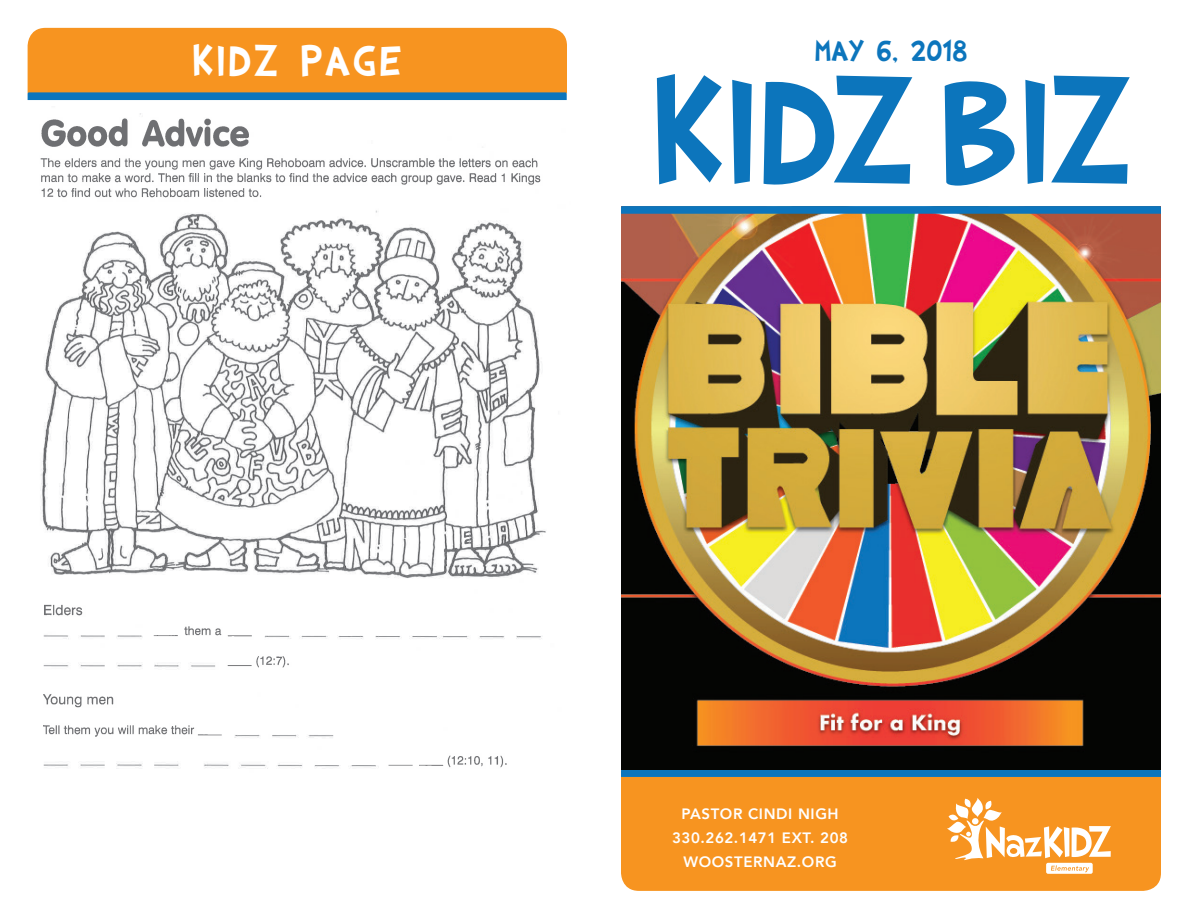
<style>
.page{position:relative;width:1188px;height:918px;background:#fff}
.page>*{position:absolute;margin:0;border:0;box-sizing:border-box;transform-origin:0 0}
.t1{font:144.3px "Shark Random Funnyness 2";letter-spacing:.06em;color:#0c75bc}
.t2{font:42px "Shark Random Funnyness 2";letter-spacing:.12em;color:#fff}
.t3{font:28.35px "Shark Random Funnyness 2";letter-spacing:.06em;color:#0c75bc}
.t4{font:800 15px/24px "Avenir";letter-spacing:.04em;color:#fff;text-align:center}
</style>
<div class="page">
<svg style="left:28px;top:28px;width:539px;height:72px;background:#de9131"></svg>
<div style="left:621px;top:777px;width:540px;height:114px;background:#f79420"></div>
<svg style="left:947px;top:798px;width:164px;height:76px"></svg>
<svg style="left:621px;top:769px;width:540px;height:8px;background:#0b67a5"></svg>
<img style="left:621px;top:225px;width:540px;height:544px">
<svg style="left:621px;top:206px;width:540px;height:19px;background:#6e7878"></svg>
<img style="left:40px;top:119px;width:500px;height:650px">
<h2 class="t2" style="left:193px;top:35px;width:209px">KIDZ PAGE</h2>
<h3 class="t3" style="left:815px;top:33px;width:153px">MAY 6, 2018</h3>
<h1 class="t1" style="left:655px;top:40px;width:474px">KIDZ BIZ</h1>
<p class="t4" style="left:672px;top:802px;width:178px">PASTOR CINDI NIGH<br>330.262.1471 EXT. 208<br>WOOSTERNAZ.ORG</p>
</div>
